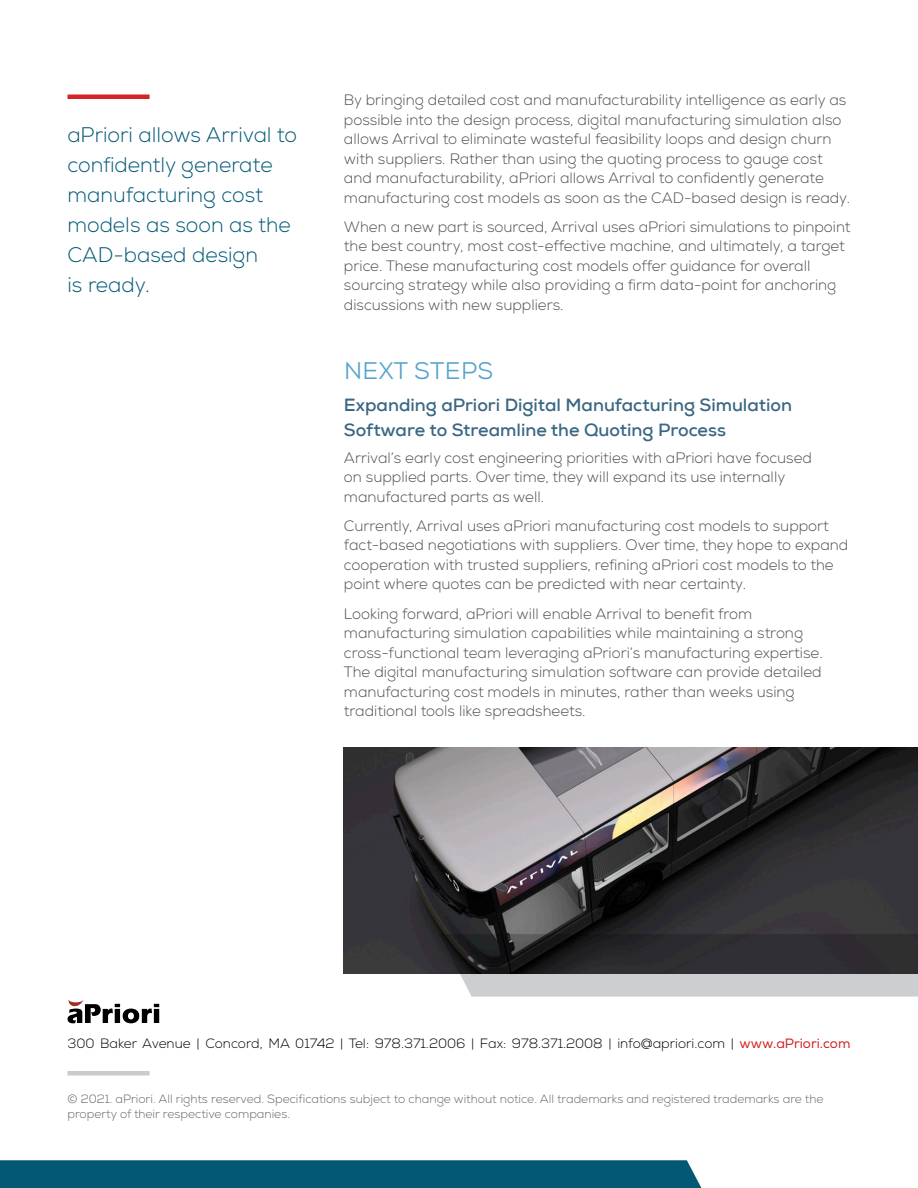
<style>
.page{position:relative;width:918px;height:1188px;background:#fff}
.page>*{position:absolute;margin:0;border:0;box-sizing:border-box;transform-origin:0 0}
.Body_Copy_-_H1{font:24px "Nexa";letter-spacing:.015em;color:#56a4cc}
.Callout{font:300 21px/30px "Nexa";color:#005875}
.Body_Copy_-_H2{font:700 18px/25.5px "Nexa";color:#3a6783}
.Body_Copy{font:300 15px/19.5px "Nexa";color:#4c4d4e}
.t1{font:300 13.5px "Nexa";color:#000}
.t2{font:300 12px/15px "Nexa";color:#646464}
.s1{font-weight:400;color:#d32427}
</style>
<div class="page">
<div style="left:0;top:1160px;width:702px;height:28px;background:#025875"></div>
<svg style="left:68px;top:1000px;width:91px;height:23px"></svg>
<div style="left:68px;top:1071px;width:82px;height:5px;background:#cbcbcb"></div>
<div style="left:68px;top:94px;width:82px;height:5px;background:#d32427"></div>
<img style="left:344px;top:747px;width:574px;height:227px">
<svg style="left:439px;top:934px;width:479px;height:63px;background:#656568"></svg>
<p class="Callout" style="left:68px;top:121px;width:231px">aPriori allows Arrival to confidently generate manufacturing cost models as soon as the<br>CAD-based design<br>is ready.</p>
<p class="Body_Copy" style="left:344px;top:90px;width:508px">By bringing detailed cost and manufacturability intelligence as early as possible into the design process, digital manufacturing simulation also allows Arrival to eliminate wasteful feasibility loops and design churn with suppliers. Rather than using the quoting process to gauge cost and manufacturability, aPriori allows Arrival to confidently generate manufacturing cost models as soon as the CAD-based design is ready.</p>
<p class="Body_Copy" style="left:344px;top:217px;width:508px">When a new part is sourced, Arrival uses aPriori simulations to pinpoint the best country, most cost-effective machine, and ultimately, a target price. These manufacturing cost models offer guidance for overall sourcing strategy while also providing a firm data-point for anchoring discussions with new suppliers.</p>
<p class="Body_Copy_-_H1" style="left:344px;top:355px;width:151px">NEXT STEPS</p>
<p class="Body_Copy_-_H2" style="left:344px;top:392px;width:450px">Expanding aPriori Digital Manufacturing Simulation<br>Software to Streamline the Quoting Process</p>
<p class="Body_Copy" style="left:344px;top:448px;width:470px">Arrival’s early cost engineering priorities with aPriori have focused on supplied parts. Over time, they will expand its use internally manufactured parts as well.</p>
<p class="Body_Copy" style="left:344px;top:516px;width:506px">Currently, Arrival uses aPriori manufacturing cost models to support fact-based negotiations with suppliers. Over time, they hope to expand cooperation with trusted suppliers, refining aPriori cost models to the point where quotes can be predicted with near certainty.</p>
<p class="Body_Copy" style="left:344px;top:604px;width:480px">Looking forward, aPriori will enable Arrival to benefit from manufacturing simulation capabilities while maintaining a strong cross-functional team leveraging aPriori’s manufacturing expertise.<br>The digital manufacturing simulation software can provide detailed manufacturing cost models in minutes, rather than weeks using traditional tools like spreadsheets.</p>
<p class="t1" style="left:68px;top:1035px;width:785px">300 Baker Avenue | Concord, MA 01742 | Tel: 978.371.2006 | Fax: 978.371.2008 | info@apriori.com | <span class="s1">www.aPriori.com</span></p>
<p class="t2" style="left:68px;top:1092px;width:758px">© 2021. aPriori. All rights reserved. Specifications subject to change without notice. All trademarks and registered trademarks are the property of their respective companies.</p>
</div>
